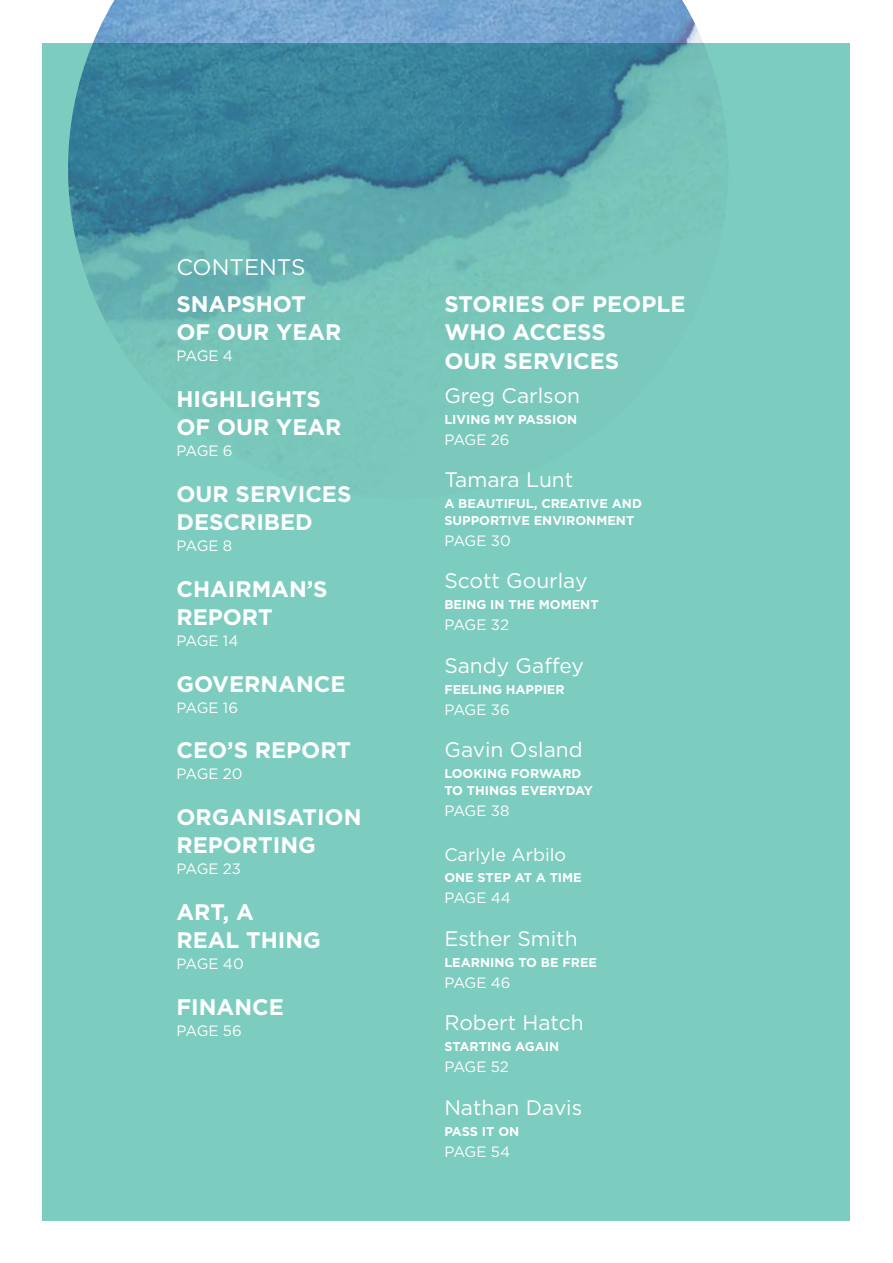
<style>
.page{position:relative;width:893px;height:1263px;background:#fff}
.page>*{position:absolute;margin:0;border:0;box-sizing:border-box;transform-origin:0 0}
.t1{font:700 22.5px/28.5px "Gotham";color:#fff}
.t2{font:22.5px "Gotham";color:#fff}
.t3{font:21px "Gotham";color:#fff}
.t4{font:18px "Gotham";color:#fff}
.t5{font:15px "Gotham";letter-spacing:-.04em;color:#fff}
.t6{font:700 12.75px/16.5px "Gotham";color:#fff}
</style>
<div class="page">
<div style="left:43px;top:43px;width:807px;height:1177px;background:#7cccbf"></div>
<img style="left:42px;top:0;width:686px;height:544px">
<p class="t2" style="left:176px;top:254px;width:131px">CONTENTS</p>
<p class="t1" style="left:176px;top:289px;width:167px">SNAPSHOT<br>OF OUR YEAR</p>
<p class="t5" style="left:176px;top:348px;width:58px">PAGE 4</p>
<p class="t1" style="left:176px;top:384px;width:167px">HIGHLIGHTS<br>OF OUR YEAR</p>
<p class="t5" style="left:176px;top:443px;width:58px">PAGE 6</p>
<p class="t1" style="left:176px;top:479px;width:176px">OUR SERVICES<br>DESCRIBED</p>
<p class="t5" style="left:176px;top:538px;width:57px">PAGE 8</p>
<p class="t1" style="left:176px;top:574px;width:153px">CHAIRMAN’S<br>REPORT</p>
<p class="t5" style="left:176px;top:633px;width:63px">PAGE 14</p>
<p class="t1" style="left:176px;top:669px;width:170px">GOVERNANCE</p>
<p class="t5" style="left:176px;top:699px;width:63px">PAGE 16</p>
<p class="t1" style="left:176px;top:735px;width:176px">CEO’S REPORT</p>
<p class="t5" style="left:176px;top:766px;width:68px">PAGE 20</p>
<p class="t1" style="left:176px;top:802px;width:186px">ORGANISATION<br>REPORTING</p>
<p class="t5" style="left:176px;top:861px;width:66px">PAGE 23</p>
<p class="t1" style="left:176px;top:897px;width:146px">ART, A<br>REAL THING</p>
<p class="t5" style="left:176px;top:956px;width:69px">PAGE 40</p>
<p class="t1" style="left:176px;top:992px;width:109px">FINANCE</p>
<p class="t5" style="left:176px;top:1022px;width:67px">PAGE 56</p>
<p class="t1" style="left:444px;top:289px;width:243px">STORIES OF PEOPLE<br>WHO ACCESS<br>OUR SERVICES</p>
<p class="t3" style="left:444px;top:384px;width:137px">Greg Carlson</p>
<p class="t6" style="left:444px;top:411px;width:134px">LIVING MY PASSION</p>
<p class="t5" style="left:444px;top:431px;width:67px">PAGE 26</p>
<p class="t3" style="left:444px;top:468px;width:131px">Tamara Lunt</p>
<p class="t6" style="left:444px;top:495px;width:199px">A BEAUTIFUL, CREATIVE AND<br>SUPPORTIVE ENVIRONMENT</p>
<p class="t5" style="left:444px;top:532px;width:68px">PAGE 30</p>
<p class="t3" style="left:444px;top:569px;width:145px">Scott Gourlay</p>
<p class="t6" style="left:444px;top:596px;width:156px">BEING IN THE MOMENT</p>
<p class="t5" style="left:444px;top:617px;width:66px">PAGE 32</p>
<p class="t3" style="left:444px;top:654px;width:141px">Sandy Gaffey</p>
<p class="t6" style="left:444px;top:681px;width:122px">FEELING HAPPIER</p>
<p class="t5" style="left:444px;top:701px;width:67px">PAGE 36</p>
<p class="t3" style="left:444px;top:738px;width:140px">Gavin Osland</p>
<p class="t6" style="left:444px;top:765px;width:150px">LOOKING FORWARD<br>TO THINGS EVERYDAY</p>
<p class="t5" style="left:444px;top:802px;width:67px">PAGE 38</p>
<p class="t4" style="left:444px;top:845px;width:123px">Carlyle Arbilo</p>
<p class="t6" style="left:444px;top:869px;width:139px">ONE STEP AT A TIME</p>
<p class="t5" style="left:444px;top:890px;width:68px">PAGE 44</p>
<p class="t3" style="left:444px;top:927px;width:135px">Esther Smith</p>
<p class="t6" style="left:444px;top:954px;width:154px">LEARNING TO BE FREE</p>
<p class="t5" style="left:444px;top:974px;width:68px">PAGE 46</p>
<p class="t3" style="left:444px;top:1011px;width:141px">Robert Hatch</p>
<p class="t6" style="left:444px;top:1038px;width:116px">STARTING AGAIN</p>
<p class="t5" style="left:444px;top:1059px;width:66px">PAGE 52</p>
<p class="t3" style="left:444px;top:1096px;width:139px">Nathan Davis</p>
<p class="t6" style="left:444px;top:1123px;width:76px">PASS IT ON</p>
<p class="t5" style="left:444px;top:1143px;width:67px">PAGE 54</p>
</div>
